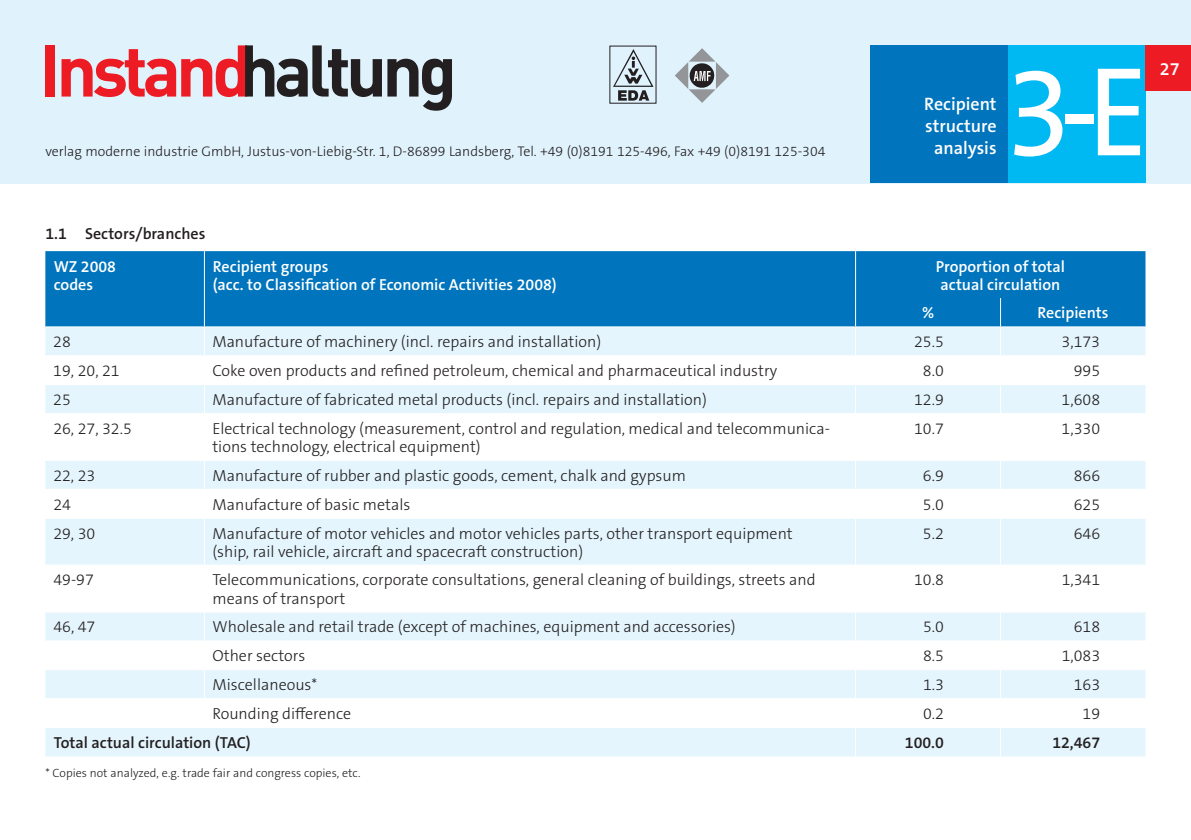
<style>
.page{position:relative;width:1191px;height:840px;background:#fff}
.page>*{position:absolute;margin:0;border:0;box-sizing:border-box;transform-origin:0 0}
.t1{font:128px "The Sans Os F";color:#fff;scale:.95 1}
.t2{font:600 18px/22px "The Sans Os F";color:#fff;text-align:center}
.t3{font:300 16px/18px "The Sans Os F";color:#231f20}
.t4{font:600 16px/18px "The Sans Os F";color:#fff}
.t5{font:600 16px "The Sans Os F";color:#231f20}
.t6{font:300 14px "The Sans Os F";color:#231f20}
.t7{font:300 12px "The Sans Os F";color:#231f20}
</style>
<div class="page">
<div style="left:0;top:0;width:1191px;height:183px;background:#e0f3fd"></div>
<div style="left:1008px;top:45px;width:137px;height:138px;background:#00b9f2"></div>
<div style="left:870px;top:45px;width:138px;height:138px;background:#0074bc"></div>
<div style="left:1145px;top:45px;width:46px;height:46px;background:#ed1c24"></div>
<svg style="left:675px;top:48px;width:54px;height:55px"></svg>
<div style="left:45px;top:45px;width:10px;height:51px;background:#ed1c24"></div>
<svg style="left:62px;top:45px;width:390px;height:66px"></svg>
<div style="left:45px;top:251px;width:1100px;height:75px;background:#0074bc"></div>
<div style="left:45px;top:327px;width:1100px;height:429px;background:#e4f5fd"></div>
<svg style="left:45px;top:356px;width:1100px;height:370px"></svg>
<hr style="left:204px;top:251px;width:1px;height:47px;background:#fff">
<hr style="left:855px;top:251px;width:1px;height:47px;background:#fff">
<hr style="left:45px;top:355px;width:810px;height:1px;background:#fff">
<hr style="left:45px;top:384px;width:810px;height:1px;background:#fff">
<hr style="left:45px;top:413px;width:159px;height:1px;background:#fff">
<hr style="left:45px;top:459px;width:810px;height:1px;background:#fff">
<hr style="left:45px;top:488px;width:810px;height:1px;background:#fff">
<hr style="left:45px;top:517px;width:159px;height:1px;background:#fff">
<hr style="left:45px;top:564px;width:810px;height:1px;background:#fff">
<hr style="left:45px;top:611px;width:810px;height:1px;background:#fff">
<hr style="left:45px;top:640px;width:810px;height:1px;background:#fff">
<hr style="left:45px;top:669px;width:810px;height:1px;background:#fff">
<hr style="left:45px;top:697px;width:810px;height:1px;background:#fff">
<hr style="left:45px;top:726px;width:810px;height:1px;background:#fff">
<hr style="left:204px;top:413px;width:651px;height:1px;background:#fff">
<hr style="left:204px;top:517px;width:651px;height:1px;background:#fff">
<hr style="left:855px;top:355px;width:290px;height:1px;background:#fff">
<hr style="left:855px;top:384px;width:290px;height:1px;background:#fff">
<hr style="left:855px;top:413px;width:145px;height:1px;background:#fff">
<svg style="left:204px;top:298px;width:1px;height:115px"></svg>
<svg style="left:855px;top:298px;width:1px;height:115px"></svg>
<svg style="left:1000px;top:298px;width:1px;height:115px"></svg>
<hr style="left:204px;top:414px;width:1px;height:45px;background:#fff">
<hr style="left:855px;top:414px;width:1px;height:45px;background:#fff">
<hr style="left:1000px;top:414px;width:1px;height:45px;background:#fff">
<svg style="left:204px;top:460px;width:1px;height:57px"></svg>
<svg style="left:855px;top:460px;width:1px;height:57px"></svg>
<svg style="left:1000px;top:460px;width:1px;height:57px"></svg>
<hr style="left:204px;top:518px;width:1px;height:46px;background:#fff">
<hr style="left:855px;top:518px;width:1px;height:46px;background:#fff">
<hr style="left:1000px;top:518px;width:1px;height:46px;background:#fff">
<hr style="left:204px;top:565px;width:1px;height:46px;background:#fff">
<hr style="left:855px;top:565px;width:1px;height:46px;background:#fff">
<hr style="left:1000px;top:565px;width:1px;height:46px;background:#fff">
<svg style="left:204px;top:612px;width:1px;height:114px"></svg>
<svg style="left:855px;top:612px;width:1px;height:144px"></svg>
<svg style="left:1000px;top:612px;width:1px;height:144px"></svg>
<hr style="left:1000px;top:413px;width:145px;height:1px;background:#fff">
<hr style="left:855px;top:459px;width:290px;height:1px;background:#fff">
<hr style="left:855px;top:488px;width:290px;height:1px;background:#fff">
<hr style="left:855px;top:517px;width:290px;height:1px;background:#fff">
<hr style="left:855px;top:564px;width:290px;height:1px;background:#fff">
<hr style="left:855px;top:611px;width:290px;height:1px;background:#fff">
<hr style="left:855px;top:640px;width:290px;height:1px;background:#fff">
<hr style="left:855px;top:669px;width:290px;height:1px;background:#fff">
<hr style="left:855px;top:697px;width:145px;height:1px;background:#fff">
<hr style="left:855px;top:726px;width:145px;height:1px;background:#fff">
<hr style="left:1000px;top:697px;width:145px;height:1px;background:#fff">
<hr style="left:1000px;top:726px;width:145px;height:1px;background:#fff">
<svg style="left:613px;top:49px;width:40px;height:52px"></svg>
<p class="t6" style="left:45px;top:144px;width:781px">verlag moderne industrie GmbH, Justus-von-Liebig-Str. 1, D-86899 Landsberg, Tel. +49 (0)8191 125-496, Fax +49 (0)8191 125-304</p>
<p class="t2" style="left:924px;top:94px;width:74px">Recipient structure analysis</p>
<h1 class="t1" style="left:1004px;top:48px;width:153px">3-E</h1>
<p class="t2" style="left:1159px;top:58px;width:21px">27</p>
<p class="t5" style="left:45px;top:225px;width:162px">1.1 Sectors/branches</p>
<p class="t4" style="left:54px;top:258px;width:64px">WZ 2008 codes</p>
<p class="t4" style="left:213px;top:258px;width:345px">Recipient groups<br>(acc. to Classification of Economic Activities 2008)</p>
<p class="t4" style="left:936px;top:258px;width:131px">Proportion of total actual circulation</p>
<p class="t4" style="left:922px;top:304px;width:14px">%</p>
<p class="t4" style="left:1037px;top:304px;width:72px">Recipients</p>
<p class="t3" style="left:53px;top:333px;width:19px">28</p>
<p class="t3" style="left:212px;top:333px;width:390px">Manufacture of machinery (incl. repairs and installation)</p>
<p class="t3" style="left:914px;top:333px;width:31px">25.5</p>
<p class="t3" style="left:1061px;top:333px;width:40px">3,173</p>
<p class="t3" style="left:53px;top:362px;width:68px">19, 20, 21</p>
<p class="t3" style="left:212px;top:362px;width:566px">Coke oven products and refined petroleum, chemical and pharmaceutical industry</p>
<p class="t3" style="left:923px;top:362px;width:22px">8.0</p>
<p class="t3" style="left:1073px;top:362px;width:28px">995</p>
<p class="t3" style="left:53px;top:391px;width:19px">25</p>
<p class="t3" style="left:212px;top:391px;width:496px">Manufacture of fabricated metal products (incl. repairs and installation)</p>
<p class="t3" style="left:914px;top:391px;width:31px">12.9</p>
<p class="t3" style="left:1061px;top:391px;width:40px">1,608</p>
<p class="t3" style="left:53px;top:420px;width:80px">26, 27, 32.5</p>
<p class="t3" style="left:212px;top:420px;width:619px">Electrical technology (measurement, control and regulation, medical and telecommunica&shy;tions technology, electrical equipment)</p>
<p class="t3" style="left:914px;top:420px;width:31px">10.7</p>
<p class="t3" style="left:1061px;top:420px;width:40px">1,330</p>
<p class="t3" style="left:53px;top:467px;width:44px">22, 23</p>
<p class="t3" style="left:212px;top:467px;width:475px">Manufacture of rubber and plastic goods, cement, chalk and gypsum</p>
<p class="t3" style="left:923px;top:467px;width:22px">6.9</p>
<p class="t3" style="left:1073px;top:467px;width:28px">866</p>
<p class="t3" style="left:53px;top:495px;width:19px">24</p>
<p class="t3" style="left:212px;top:495px;width:199px">Manufacture of basic metals</p>
<p class="t3" style="left:923px;top:495px;width:22px">5.0</p>
<p class="t3" style="left:1073px;top:495px;width:28px">625</p>
<p class="t3" style="left:53px;top:524px;width:44px">29, 30</p>
<p class="t3" style="left:212px;top:524px;width:581px">Manufacture of motor vehicles and motor vehicles parts, other transport equipment (ship, rail vehicle, aircraft and spacecraft construction)</p>
<p class="t3" style="left:923px;top:524px;width:22px">5.2</p>
<p class="t3" style="left:1073px;top:524px;width:28px">646</p>
<p class="t3" style="left:53px;top:571px;width:42px">49-97</p>
<p class="t3" style="left:212px;top:571px;width:604px">Telecommunications, corporate consultations, general cleaning of buildings, streets and means of transport</p>
<p class="t3" style="left:914px;top:571px;width:31px">10.8</p>
<p class="t3" style="left:1061px;top:571px;width:40px">1,341</p>
<p class="t3" style="left:53px;top:618px;width:44px">46, 47</p>
<p class="t3" style="left:212px;top:618px;width:524px">Wholesale and retail trade (except of machines, equipment and accessories)</p>
<p class="t3" style="left:923px;top:618px;width:22px">5.0</p>
<p class="t3" style="left:1073px;top:618px;width:28px">618</p>
<p class="t3" style="left:212px;top:647px;width:94px">Other sectors</p>
<p class="t3" style="left:923px;top:647px;width:22px">8.5</p>
<p class="t3" style="left:1061px;top:647px;width:40px">1,083</p>
<p class="t3" style="left:212px;top:676px;width:106px">Miscellaneous*</p>
<p class="t3" style="left:923px;top:676px;width:22px">1.3</p>
<p class="t3" style="left:1073px;top:676px;width:28px">163</p>
<p class="t3" style="left:212px;top:705px;width:140px">Rounding difference</p>
<p class="t3" style="left:923px;top:705px;width:22px">0.2</p>
<p class="t3" style="left:1082px;top:705px;width:19px">19</p>
<p class="t5" style="left:54px;top:734px;width:198px">Total actual circulation (TAC)</p>
<p class="t5" style="left:905px;top:734px;width:41px">100.0</p>
<p class="t5" style="left:1052px;top:734px;width:49px">12,467</p>
<p class="t7" style="left:45px;top:766px;width:317px">* Copies not analyzed, e.g. trade fair and congress copies, etc.</p>
</div>
